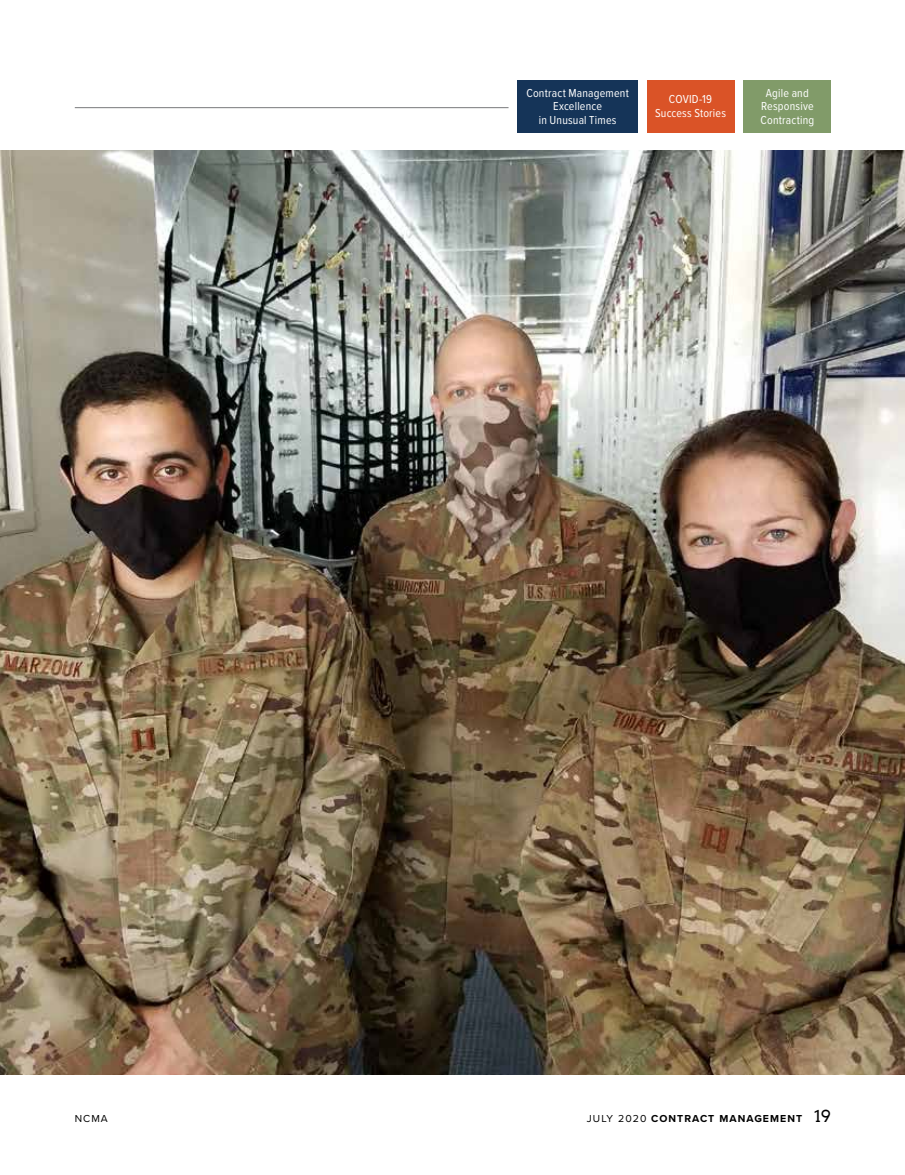
<style>
.page{position:relative;width:905px;height:1175px;background:#fff}
.page>*{position:absolute;margin:0;border:0;box-sizing:border-box;transform-origin:0 0}
.t1{font:12px/13.5px "Proxima Nova Cond";letter-spacing:.015em;color:#fff;text-align:center}
.t2{font:700 10.5px "Proxima Nova";letter-spacing:.1em;color:#000}
.t3{font:10.5px "Proxima Nova";color:#000}
.s1{font-weight:400}
.s2{font-family:"Arvo";font-weight:400;font-size:16.5px}
</style>
<div class="page">
<img style="left:0;top:150px;width:904px;height:924px">
<div style="left:743px;top:80px;width:88px;height:53px;background:#819b69"></div>
<div style="left:646px;top:80px;width:88px;height:53px;background:#da5327"></div>
<div style="left:517px;top:80px;width:120px;height:53px;background:#153458"></div>
<hr style="left:75px;top:107px;width:433px;height:1px;background:#77787b">
<p class="t1" style="left:526px;top:85px;width:104px">Contract Management<br>Excellence<br>in Unusual Times</p>
<p class="t1" style="left:655px;top:92px;width:72px">COVID-19<br>Success Stories</p>
<p class="t1" style="left:760px;top:85px;width:55px">Agile and<br>Responsive<br>Contracting</p>
<p class="t3" style="left:75px;top:1112px;width:35px">NCMA</p>
<p class="t2" style="left:587px;top:1110px;width:246px"><span class="s1">JULY 2020</span> CONTRACT MANAGEMENT <span class="s2">19</span></p>
</div>
